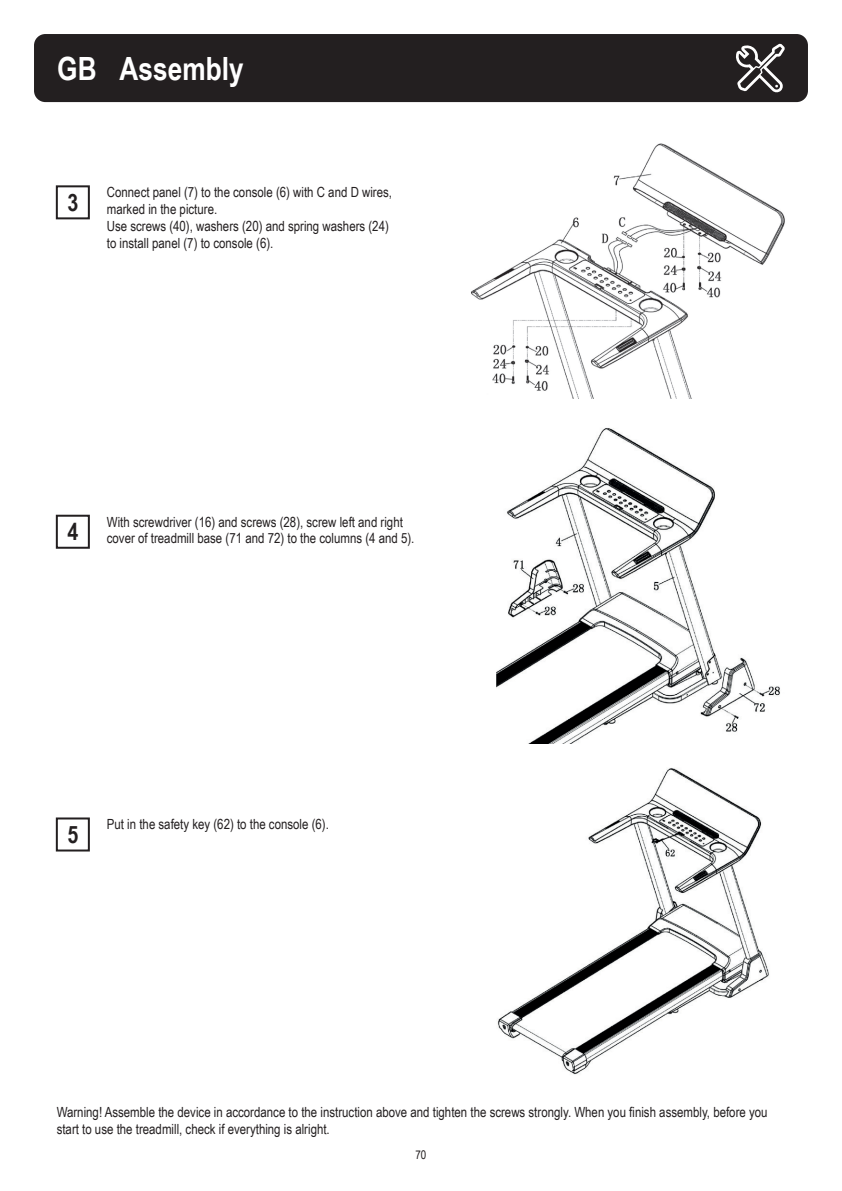
<style>
.page{position:relative;width:842px;height:1191px;background:#fff}
.page>*{position:absolute;margin:0;border:0;box-sizing:border-box;transform-origin:0 0}
.t1{font:700 32px "Arial Narrow";color:#fff}
.t2{font:700 24px "Arial Narrow";color:#231f20}
.t3{font:14px/16.8px "Arial Narrow";color:#231f20}
.t4{font:12px "Arial Narrow";color:#231f20}
</style>
<div class="page">
<div style="left:34px;top:34px;width:774px;height:68px;background:#231f20;border-radius:11px"></div>
<svg style="left:736px;top:44px;width:49px;height:49px"></svg>
<div style="left:56px;top:185px;width:34px;height:34px;border:2px solid #231f20"></div>
<div style="left:56px;top:515px;width:34px;height:34px;border:2px solid #231f20"></div>
<img style="left:471px;top:143px;width:314px;height:255px">
<img style="left:496px;top:428px;width:284px;height:315px">
<img style="left:497px;top:768px;width:272px;height:307px">
<div style="left:56px;top:817px;width:34px;height:34px;border:2px solid #231f20"></div>
<h1 class="t1" style="left:57px;top:44px;width:188px">GB Assembly</h1>
<h2 class="t2" style="left:67px;top:184px;width:12px">3</h2>
<p class="t3" style="left:107px;top:183px;width:287px">Connect panel (7) to the console (6) with C and D wires, marked in the picture.<br>Use screws (40), washers (20) and spring washers (24) to install panel (7) to console (6).</p>
<h2 class="t2" style="left:67px;top:514px;width:12px">4</h2>
<p class="t3" style="left:107px;top:512px;width:309px">With screwdriver (16) and screws (28), screw left and right cover of treadmill base (71 and 72) to the columns (4 and 5).</p>
<h2 class="t2" style="left:67px;top:816px;width:12px">5</h2>
<p class="t3" style="left:107px;top:815px;width:224px">Put in the safety key (62) to the console (6).</p>
<p class="t3" style="left:57px;top:1103px;width:712px">Warning! Assemble the device in accordance to the instruction above and tighten the screws strongly. When you finish assembly, before you start to use the treadmill, check if everything is alright.</p>
<p class="t4" style="left:415px;top:1145px;width:12px">70</p>
</div>
